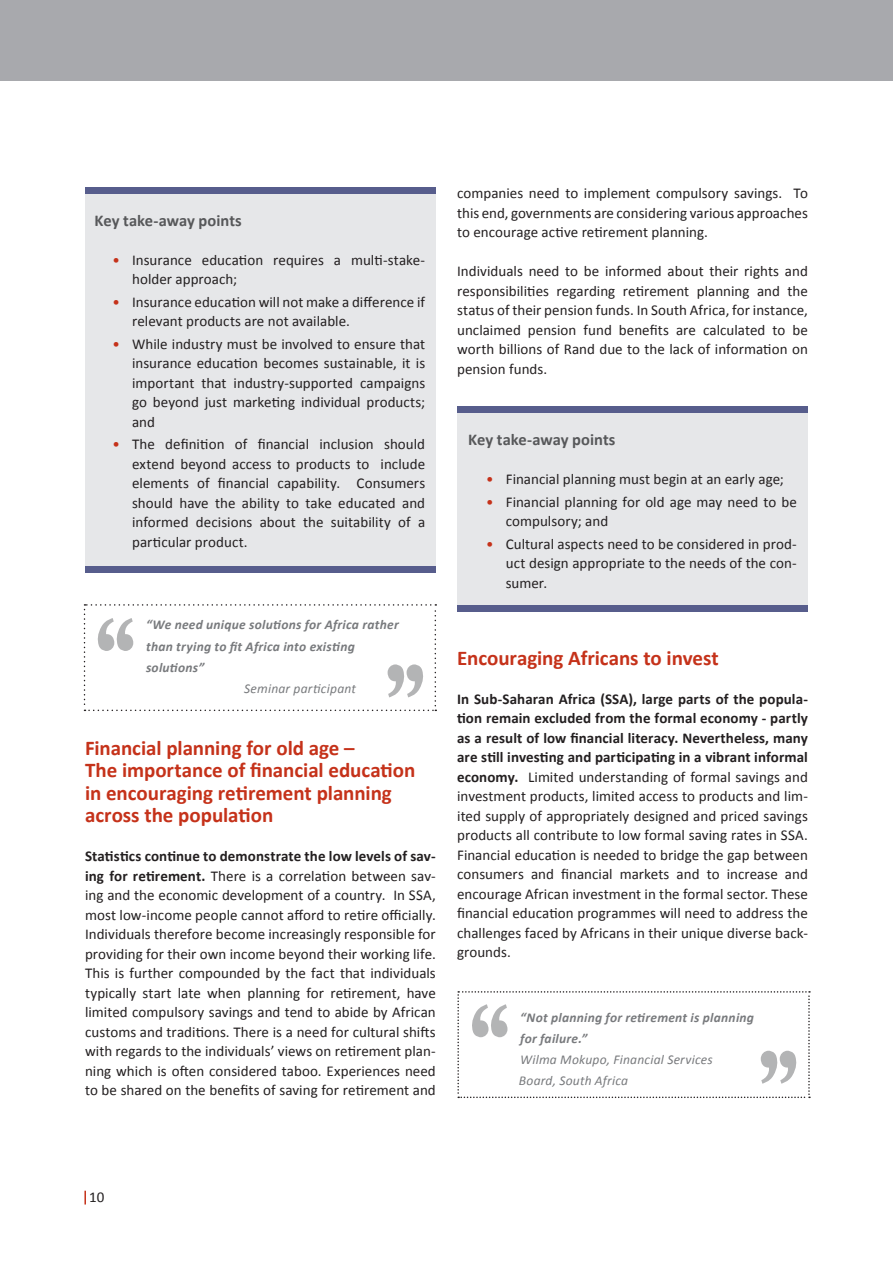
<style>
.page{position:relative;width:893px;height:1263px;background:#fff}
.page>*{position:absolute;margin:0;border:0;box-sizing:border-box;transform-origin:0 0}
.t1{font:700 21px/22.5px "Calibri";letter-spacing:-.005em;color:#c5321a}
.t2{font:700 16.5px "Calibri";color:#57585a}
.t3{font:15px/19.5px "Calibri";letter-spacing:.005em;color:#231f20;text-align:justify}
.t4{font:italic 700 13.5px/21px "Calibri";letter-spacing:.02em;color:#787a7d}
.t5{font:italic 13.5px/21px "Calibri";letter-spacing:.015em;color:#787a7d}
.s1{color:#c5321a}
.s2{font-weight:700}
</style>
<div class="page">
<div style="left:0;top:0;width:893px;height:81px;background:#a8a9ad"></div>
<svg style="left:84px;top:1191px;width:2px;height:13px"></svg>
<svg style="left:457px;top:991px;width:353px;height:107px"></svg>
<svg style="left:84px;top:604px;width:352px;height:107px"></svg>
<div style="left:85px;top:191px;width:351px;height:378px;background:#e6e7e9"></div>
<div style="left:457px;top:411px;width:351px;height:201px;background:#e6e7e9"></div>
<div style="left:85px;top:566px;width:351px;height:6px;background:#575d8c"></div>
<div style="left:85px;top:187px;width:351px;height:7px;background:#575d8c"></div>
<div style="left:457px;top:406px;width:351px;height:7px;background:#575d8c"></div>
<div style="left:457px;top:605px;width:351px;height:7px;background:#575d8c"></div>
<p class="t3" style="left:457px;top:184px;width:352px">companies need to implement compulsory savings. To this end, governments are considering various approaches to encourage active retirement planning.</p>
<p class="t3" style="left:457px;top:262px;width:352px">Individuals need to be informed about their rights and responsibilities regarding retirement planning and the status of their pension funds. In South Africa, for instance, unclaimed pension fund benefits are calculated to be worth billions of Rand due to the lack of information on pension funds.</p>
<p class="t2" style="left:95px;top:210px;width:149px">Key take-away points</p>
<p class="t3" style="left:132px;top:250px;width:295px;text-indent:-19px"><span class="s1">•</span> Insurance education requires a multi-stake&shy;holder approach;</p>
<p class="t3" style="left:132px;top:292px;width:295px;text-indent:-20px"><span class="s1">•</span> Insurance education will not make a difference if relevant products are not available.</p>
<p class="t3" style="left:132px;top:334px;width:295px;text-indent:-20px"><span class="s1">•</span> While industry must be involved to ensure that insurance education becomes sustainable, it is important that industry-supported campaigns go beyond just marketing individual products; and</p>
<p class="t3" style="left:132px;top:434px;width:295px;text-indent:-20px"><span class="s1">•</span> The definition of financial inclusion should extend beyond access to products to include elements of financial capability. Consumers should have the ability to take educated and informed decisions about the suitability of a particular product.</p>
<p class="t2" style="left:468px;top:429px;width:149px">Key take-away points</p>
<p class="t3" style="left:486px;top:469px;width:299px"><span class="s1">•</span> Financial planning must begin at an early age;</p>
<p class="t3" style="left:506px;top:492px;width:293px;text-indent:-20px"><span class="s1">•</span> Financial planning for old age may need to be compulsory; and</p>
<p class="t3" style="left:506px;top:534px;width:293px;text-indent:-20px"><span class="s1">•</span> Cultural aspects need to be considered in prod&shy;uct design appropriate to the needs of the con&shy;sumer.</p>
<p class="t4" style="left:146px;top:614px;width:254px">“We need unique solutions for Africa rather than trying to fit Africa into existing solutions”</p>
<p class="t5" style="left:244px;top:677px;width:113px">Seminar participant</p>
<h1 class="t1" style="left:85px;top:737px;width:332px">Financial planning for old age –<br>The importance of financial education in encouraging retirement planning across the population</h1>
<p class="t3" style="left:85px;top:847px;width:352px"><span class="s2">Statistics continue to demonstrate the low levels of sav&shy;ing for retirement.</span> There is a correlation between sav&shy;ing and the economic development of a country. In SSA, most low-income people cannot afford to retire officially.<br>Individuals therefore become increasingly responsible for providing for their own income beyond their working life.<br>This is further compounded by the fact that individuals typically start late when planning for retirement, have limited compulsory savings and tend to abide by African customs and traditions. There is a need for cultural shifts with regards to the individuals’ views on retirement plan&shy;ning which is often considered taboo. Experiences need to be shared on the benefits of saving for retirement and</p>
<h1 class="t1" style="left:457px;top:646px;width:263px">Encouraging Africans to invest</h1>
<p class="t3" style="left:457px;top:689px;width:352px"><span class="s2">In Sub-Saharan Africa (SSA), large parts of the popula&shy;tion remain excluded from the formal economy - partly as a result of low financial literacy. Nevertheless, many are still investing and participating in a vibrant informal economy.</span> Limited understanding of formal savings and investment products, limited access to products and lim&shy;ited supply of appropriately designed and priced savings products all contribute to low formal saving rates in SSA.<br>Financial education is needed to bridge the gap between consumers and financial markets and to increase and encourage African investment in the formal sector. These financial education programmes will need to address the challenges faced by Africans in their unique diverse back&shy;grounds.</p>
<p class="t4" style="left:520px;top:1007px;width:235px">“Not planning for retirement is planning for failure.”</p>
<p class="t5" style="left:519px;top:1048px;width:195px">Wilma Mokupo, Financial Services<br>Board, South Africa</p>
<p class="t3" style="left:89px;top:1187px;width:17px">10</p>
</div>
